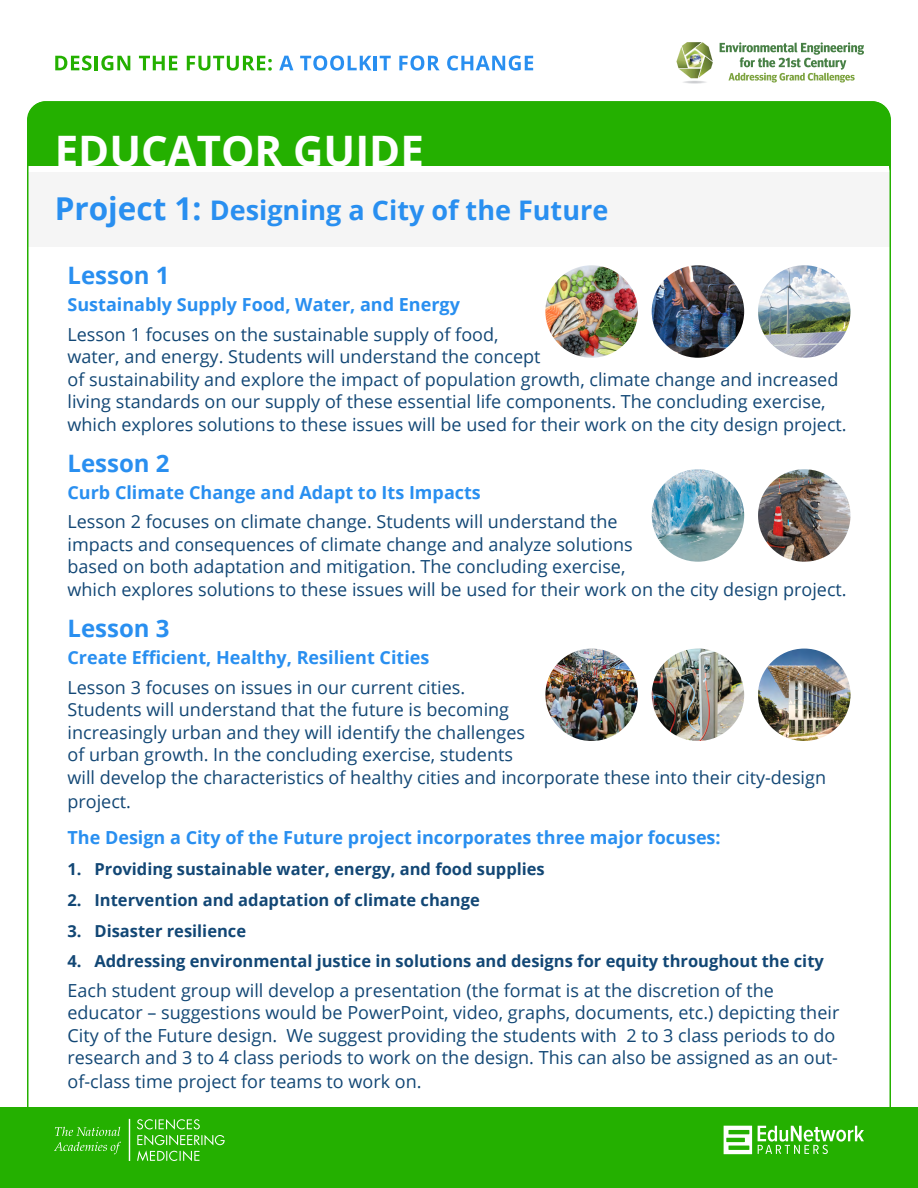
<style>
.page{position:relative;width:918px;height:1188px;background:#fff}
.page>*{position:absolute;margin:0;border:0;box-sizing:border-box;transform-origin:0 0}
.t1{font:700 42px "Open Sans";color:#fff}
.t2{font:700 27px "Open Sans";color:#298ff0}
.t3{font:700 24px "Open Sans";color:#298ff0}
.t4{font:18px/22.8px "Open Sans";color:#124775}
.t5{font:700 18px "Open Sans";color:#298ff0}
.t6{font:700 16.5px "Open Sans";color:#124775}
.s1{font-size:31.5px}
</style>
<div class="page">
<svg style="left:676px;top:42px;width:37px;height:36px"></svg>
<img style="left:686px;top:49px;width:18px;height:18px">
<svg style="left:720px;top:42px;width:144px;height:41px"></svg>
<svg style="left:55px;top:56px;width:37px;height:15px"></svg>
<hr style="left:95px;top:56px;width:3px;height:14px;background:#24b000">
<svg style="left:101px;top:56px;width:29px;height:15px"></svg>
<svg style="left:139px;top:56px;width:38px;height:14px"></svg>
<svg style="left:187px;top:56px;width:85px;height:15px"></svg>
<svg style="left:279px;top:56px;width:14px;height:14px"></svg>
<svg style="left:300px;top:55px;width:71px;height:16px"></svg>
<hr style="left:374px;top:56px;width:3px;height:14px;background:#298ff0">
<svg style="left:380px;top:56px;width:11px;height:14px"></svg>
<svg style="left:399px;top:55px;width:41px;height:16px"></svg>
<svg style="left:447px;top:56px;width:86px;height:15px"></svg>
<div style="left:28px;top:101px;width:862px;height:81px;background:#24b000;border-radius:18px"></div>
<div style="left:28px;top:166px;width:861px;height:23px;background:#fff"></div>
<div style="left:28px;top:173px;width:862px;height:74px;background:#f5f5f5"></div>
<div style="left:0;top:1107px;width:918px;height:81px;background:#24b000"></div>
<svg style="left:758px;top:1126px;width:106px;height:28px"></svg>
<svg style="left:724px;top:1126px;width:28px;height:28px"></svg>
<svg style="left:54px;top:1142px;width:67px;height:12px"></svg>
<svg style="left:55px;top:1127px;width:65px;height:9px"></svg>
<svg style="left:137px;top:1119px;width:88px;height:42px"></svg>
<hr style="left:129px;top:1119px;width:1px;height:42px;background:#fff">
<img style="left:545px;top:265px;width:93px;height:93px;border-radius:46px">
<img style="left:652px;top:265px;width:92px;height:93px;border-radius:46px">
<img style="left:758px;top:265px;width:92px;height:93px;border-radius:46px">
<img style="left:545px;top:649px;width:93px;height:92px;border-radius:46px">
<img style="left:652px;top:649px;width:92px;height:92px;border-radius:46px">
<img style="left:758px;top:649px;width:92px;height:92px;border-radius:46px">
<img style="left:652px;top:469px;width:92px;height:93px;border-radius:46px">
<img style="left:758px;top:469px;width:92px;height:93px;border-radius:46px">
<h1 class="t1" style="left:55px;top:121px;width:371px">EDUCATOR GUIDE</h1>
<h2 class="t2" style="left:55px;top:191px;width:555px"><span class="s1">Project 1:</span> Designing a City of the Future</h2>
<h3 class="t3" style="left:68px;top:259px;width:104px">Lesson 1</h3>
<p class="t5" style="left:68px;top:292px;width:394px">Sustainably Supply Food, Water, and Energy</p>
<p class="t4" style="left:68px;top:322px;width:781px">Lesson 1 focuses on the sustainable supply of food,<br>water, and energy. Students will understand the concept<br>of sustainability and explore the impact of population growth, climate change and increased living standards on our supply of these essential life components. The concluding exercise, which explores solutions to these issues will be used for their work on the city design project.</p>
<h3 class="t3" style="left:68px;top:446px;width:104px">Lesson 2</h3>
<p class="t5" style="left:68px;top:480px;width:415px">Curb Climate Change and Adapt to Its Impacts</p>
<p class="t4" style="left:68px;top:510px;width:781px">Lesson 2 focuses on climate change. Students will understand the<br>impacts and consequences of climate change and analyze solutions<br>based on both adaptation and mitigation. The concluding exercise,<br>which explores solutions to these issues will be used for their work on the city design project.</p>
<h3 class="t3" style="left:68px;top:612px;width:104px">Lesson 3</h3>
<p class="t5" style="left:68px;top:645px;width:363px">Create Efficient, Healthy, Resilient Cities</p>
<p class="t4" style="left:68px;top:675px;width:760px">Lesson 3 focuses on issues in our current cities.<br>Students will understand that the future is becoming<br>increasingly urban and they will identify the challenges<br>of urban growth. In the concluding exercise, students<br>will develop the characteristics of healthy cities and incorporate these into their city-design project.</p>
<p class="t5" style="left:68px;top:825px;width:655px">The Design a City of the Future project incorporates three major focuses:</p>
<p class="t6" style="left:68px;top:858px;width:479px">1. Providing sustainable water, energy, and food supplies</p>
<p class="t6" style="left:68px;top:888px;width:414px">2. Intervention and adaptation of climate change</p>
<p class="t6" style="left:68px;top:919px;width:180px">3. Disaster resilience</p>
<p class="t6" style="left:68px;top:950px;width:758px">4. Addressing environmental justice in solutions and designs for equity throughout the city</p>
<p class="t4" style="left:68px;top:978px;width:773px">Each student group will develop a presentation (the format is at the discretion of the educator – suggestions would be PowerPoint, video, graphs, documents, etc.) depicting their City of the Future design. We suggest providing the students with 2 to 3 class periods to do research and 3 to 4 class periods to work on the design. This can also be assigned as an out&shy;of-class time project for teams to work on.</p>
</div>
